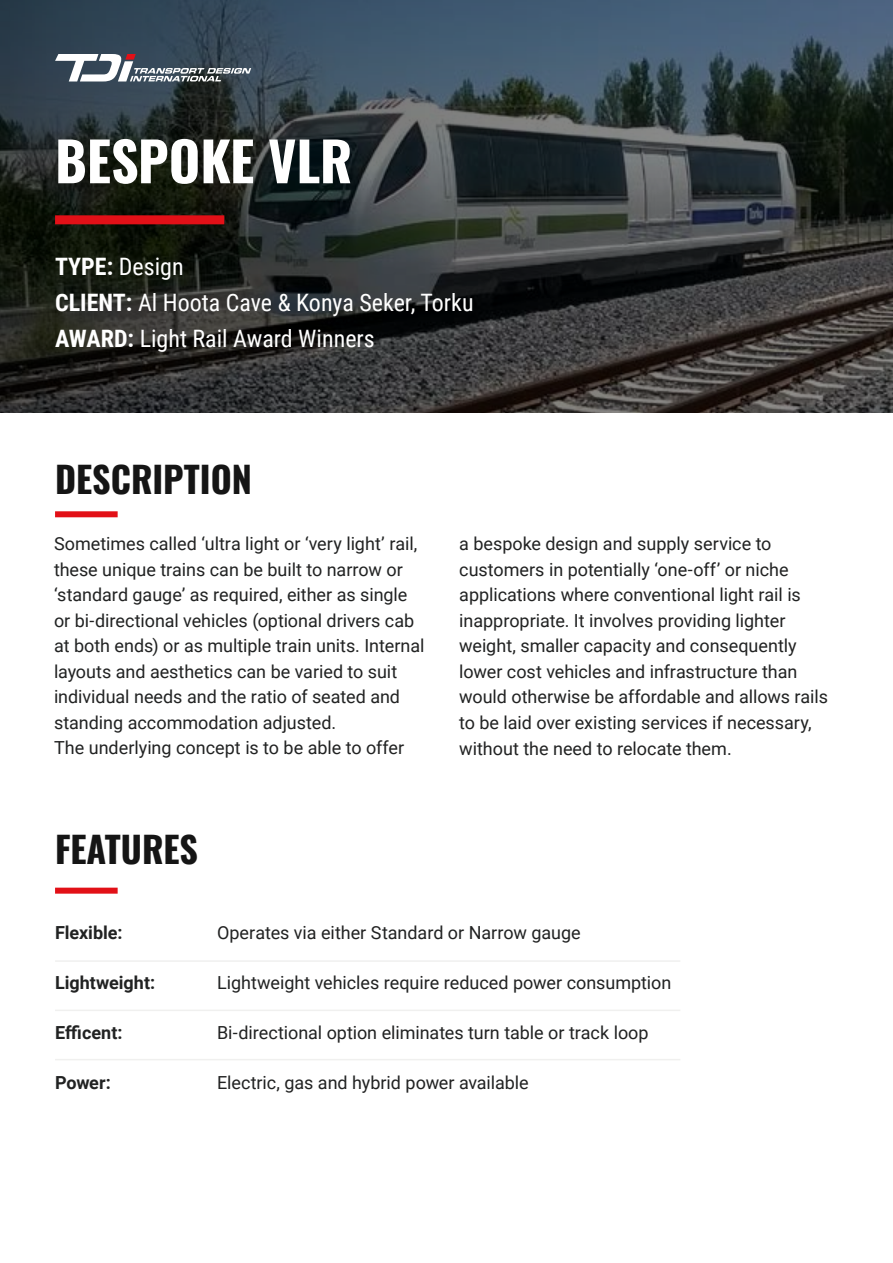
<style>
.page{position:relative;width:893px;height:1263px;background:#fff}
.page>*{position:absolute;margin:0;border:0;box-sizing:border-box;transform-origin:0 0}
.t1{font:54px "Oswald";color:#fff}
.t2{font:36px "Oswald";color:#151515}
.t3{font:24px/36px "Roboto Condensed";color:#fff}
.t4{font:18px/25.5px "Roboto";letter-spacing:-.005em;color:#212222}
.t5{font:700 18px "Roboto";color:#212222}
.s1{font-weight:700}
</style>
<div class="page">
<svg style="left:0;top:0;width:893px;height:412px;background:#31383b"></svg>
<div style="left:55px;top:215px;width:169px;height:9px;background:#e21017"></div>
<div style="left:55px;top:511px;width:63px;height:6px;background:#e21017"></div>
<div style="left:55px;top:888px;width:63px;height:6px;background:#e21017"></div>
<hr style="left:55px;top:960px;width:625px;height:2px;background:#f0f0ef">
<hr style="left:55px;top:1009px;width:625px;height:2px;background:#f0f0ef">
<hr style="left:55px;top:1059px;width:625px;height:1px;background:#f0f0ef">
<svg style="left:55px;top:54px;width:196px;height:27px"></svg>
<h1 class="t1" style="left:55px;top:113px;width:299px">BESPOKE VLR</h1>
<h3 class="t3" style="left:55px;top:248px;width:420px"><span class="s1">TYPE:</span> Design<br><span class="s1">CLIENT:</span> Al Hoota Cave &amp; Konya Seker, Torku<br><span class="s1">AWARD:</span> Light Rail Award Winners</h3>
<h2 class="t2" style="left:55px;top:447px;width:198px">DESCRIPTION</h2>
<p class="t4" style="left:54px;top:530px;width:372px">Sometimes called ‘ultra light or ‘very light’ rail, these unique trains can be built to narrow or ‘standard gauge’ as required, either as single or bi-directional vehicles (optional drivers cab at both ends) or as multiple train units. Internal layouts and aesthetics can be varied to suit individual needs and the ratio of seated and standing accommodation adjusted.<br>The underlying concept is to be able to offer</p>
<p class="t4" style="left:459px;top:531px;width:370px">a bespoke design and supply service to customers in potentially ‘one-off’ or niche applications where conventional light rail is inappropriate. It involves providing lighter weight, smaller capacity and consequently lower cost vehicles and infrastructure than would otherwise be affordable and allows rails to be laid over existing services if necessary, without the need to relocate them.</p>
<h2 class="t2" style="left:55px;top:817px;width:145px">FEATURES</h2>
<p class="t5" style="left:55px;top:919px;width:69px">Flexible:</p>
<p class="t4" style="left:217px;top:919px;width:365px">Operates via either Standard or Narrow gauge</p>
<p class="t5" style="left:55px;top:969px;width:102px">Lightweight:</p>
<p class="t4" style="left:217px;top:969px;width:456px">Lightweight vehicles require reduced power consumption</p>
<p class="t5" style="left:55px;top:1019px;width:69px">Efficent:</p>
<p class="t4" style="left:217px;top:1019px;width:433px">Bi-directional option eliminates turn table or track loop</p>
<p class="t5" style="left:55px;top:1069px;width:57px">Power:</p>
<p class="t4" style="left:217px;top:1069px;width:313px">Electric, gas and hybrid power available</p>
</div>
